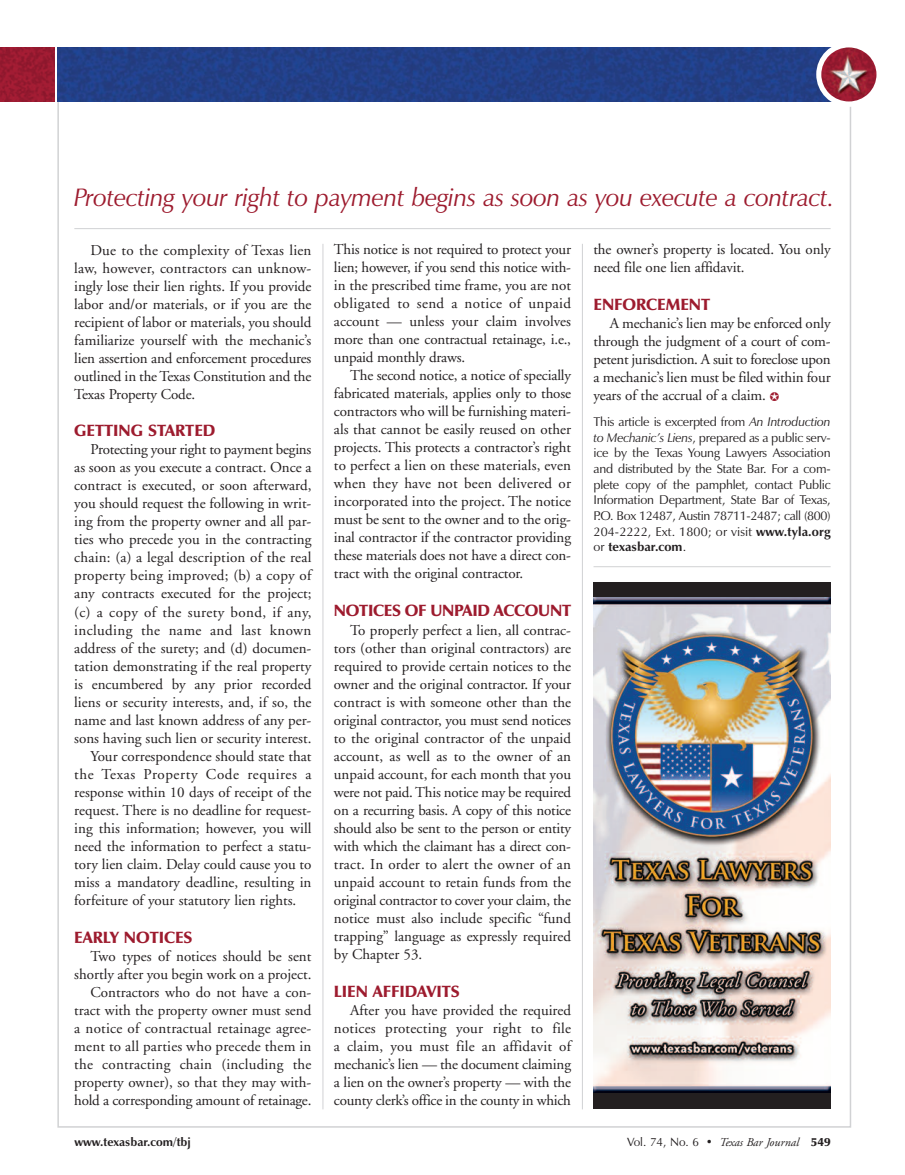
<style>
.page{position:relative;width:905px;height:1175px;background:#fff}
.page>*{position:absolute;margin:0;border:0;box-sizing:border-box;transform-origin:0 0}
.t1{font:italic 25.5px "Zapf Humanist 601 BT";letter-spacing:-.015em;color:#9d1b2e}
.t2{font:900 16.5px "Zapf Humanist 601 BT";color:#9d1b2e}
.t3{font:15px/18px "Adobe Garamond";color:#231f20;text-align:justify}
.t4{font:15px "Adobe Garamond";letter-spacing:.025em;color:#231f20}
.t5{font:15px "Adobe Garamond";letter-spacing:.04em;color:#231f20}
.t6{font:12.75px/15.6px "Zapf Humanist 601 BT";letter-spacing:-.025em;color:#231f20;text-align:justify}
.t7{font:italic 12px "Adobe Garamond";color:#231f20}
.t8{font:700 12px "Zapf Humanist 601 BT";color:#231f20}
.s1{font-family:"Monotype Sorts";font-size:12px;color:#9d1b2e}
.s2{font-style:italic}
.s3{font-weight:700}
.s4{font-family:"Zapf Humanist 601 BT";font-style:normal}
.s5{font-family:"Zapf Humanist 601 BT";font-weight:900;font-style:normal}
</style>
<div class="page">
<img style="left:0;top:47px;width:55px;height:54px">
<div style="left:56px;top:47px;width:788px;height:54px;background:#223f87"></div>
<div style="left:816px;top:42px;width:65px;height:65px;background:#fff;border-radius:50%"></div>
<img style="left:821px;top:47px;width:55px;height:54px">
<hr style="left:55px;top:47px;width:2px;height:55px;background:#fff">
<div style="left:593px;top:582px;width:237px;height:526px;background:#231f20"></div>
<hr style="left:322px;top:244px;width:1px;height:865px;background:#d1d2d4">
<hr style="left:582px;top:244px;width:1px;height:865px;background:#d1d2d4">
<hr style="left:593px;top:566px;width:237px;height:1px;background:#d1d2d4">
<hr style="left:74px;top:228px;width:756px;height:1px;background:#d1d2d4">
<img style="left:593px;top:597px;width:237px;height:495px">
<h1 class="t1" style="left:74px;top:187px;width:762px">Protecting your right to payment begins as soon as you execute a contract.</h1>
<p class="t3" style="left:74px;top:242px;width:239px;text-indent:16px">Due to the complexity of Texas lien law, however, contractors can unknow&shy;ingly lose their lien rights. If you provide labor and/or materials, or if you are the recipient of labor or materials, you should familiarize yourself with the mechanic’s lien assertion and enforcement procedures outlined in the Texas Constitution and the Texas Property Code.</p>
<p class="t2" style="left:74px;top:424px;width:143px">GETTING STARTED</p>
<p class="t3" style="left:90px;top:442px;width:222px">Protecting your right to payment begins</p>
<p class="t3" style="left:74px;top:460px;width:239px">as soon as you execute a contract. Once a</p>
<p class="t3" style="left:74px;top:478px;width:239px">contract is executed, or soon afterward,</p>
<p class="t3" style="left:74px;top:496px;width:239px">you should request the following in writ-</p>
<p class="t3" style="left:74px;top:514px;width:239px">ing from the property owner and all par-</p>
<p class="t3" style="left:74px;top:532px;width:239px">ties who precede you in the contracting</p>
<p class="t3" style="left:74px;top:550px;width:239px">chain: (a) a legal description of the real</p>
<p class="t3" style="left:74px;top:568px;width:239px">property being improved; (b) a copy of</p>
<p class="t3" style="left:74px;top:586px;width:239px">any contracts executed for the project;</p>
<p class="t4" style="left:74px;top:606px;width:239px">(c) a copy of the surety bond, if any,</p>
<p class="t4" style="left:74px;top:624px;width:239px">including the name and last known</p>
<p class="t3" style="left:74px;top:640px;width:239px">address of the surety; and (d) documen-</p>
<p class="t3" style="left:74px;top:658px;width:239px">tation demonstrating if the real property</p>
<p class="t3" style="left:74px;top:676px;width:239px">is encumbered by any prior recorded</p>
<p class="t3" style="left:74px;top:694px;width:239px">liens or security interests, and, if so, the</p>
<p class="t3" style="left:74px;top:712px;width:239px">name and last known address of any per-</p>
<p class="t3" style="left:74px;top:730px;width:239px">sons having such lien or security interest.</p>
<p class="t3" style="left:90px;top:748px;width:222px">Your correspondence should state that</p>
<p class="t5" style="left:74px;top:768px;width:239px">the Texas Property Code requires a</p>
<p class="t3" style="left:74px;top:784px;width:239px">response within 10 days of receipt of the</p>
<p class="t3" style="left:74px;top:802px;width:239px">request. There is no deadline for request-</p>
<p class="t3" style="left:74px;top:820px;width:239px">ing this information; however, you will</p>
<p class="t3" style="left:74px;top:838px;width:239px">need the information to perfect a statu-</p>
<p class="t3" style="left:74px;top:856px;width:239px">tory lien claim. Delay could cause you to</p>
<p class="t3" style="left:74px;top:874px;width:239px">miss a mandatory deadline, resulting in</p>
<p class="t3" style="left:74px;top:892px;width:223px">forfeiture of your statutory lien rights.</p>
<p class="t2" style="left:74px;top:930px;width:120px">EARLY NOTICES</p>
<p class="t3" style="left:74px;top:948px;width:239px;text-align:right">Two types of notices should be sent shortly after you begin work on a project.<br>Contractors who do not have a con&shy;tract with the property owner must send a notice of contractual retainage agree&shy;ment to all parties who precede them in the contracting chain (including the property owner), so that they may with&shy;hold a corresponding amount of retainage.</p>
<p class="t3" style="left:334px;top:241px;width:238px">This notice is not required to protect your lien; however, if you send this notice with&shy;in the prescribed time frame, you are not obligated to send a notice of unpaid account — unless your claim involves more than one contractual retainage, i.e., unpaid monthly draws.</p>
<p class="t3" style="left:334px;top:367px;width:238px;text-indent:16px">The second notice, a notice of specially fabricated materials, applies only to those contractors who will be furnishing materi&shy;als that cannot be easily reused on other projects. This protects a contractor’s right to perfect a lien on these materials, even when they have not been delivered or incorporated into the project. The notice must be sent to the owner and to the orig&shy;inal contractor if the contractor providing these materials does not have a direct con&shy;tract with the original contractor.</p>
<p class="t2" style="left:334px;top:604px;width:238px">NOTICES OF UNPAID ACCOUNT</p>
<p class="t3" style="left:334px;top:622px;width:239px;text-indent:16px">To properly perfect a lien, all contrac&shy;tors (other than original contractors) are required to provide certain notices to the owner and the original contractor. If your contract is with someone other than the original contractor, you must send notices to the original contractor of the unpaid account, as well as to the owner of an unpaid account, for each month that you were not paid. This notice may be required on a recurring basis. A copy of this notice should also be sent to the person or entity with which the claimant has a direct con&shy;tract. In order to alert the owner of an unpaid account to retain funds from the original contractor to cover your claim, the notice must also include specific “fund trapping” language as expressly required by Chapter 53.</p>
<p class="t2" style="left:334px;top:984px;width:127px">LIEN AFFIDAVITS</p>
<p class="t3" style="left:334px;top:1002px;width:239px;text-indent:16px">After you have provided the required notices protecting your right to file a claim, you must file an affidavit of mechanic’s lien — the document claiming a lien on the owner’s property — with the county clerk’s office in the county in which</p>
<p class="t3" style="left:593px;top:241px;width:238px">the owner’s property is located. You only need file one lien affidavit.</p>
<p class="t2" style="left:593px;top:298px;width:118px">ENFORCEMENT</p>
<p class="t3" style="left:593px;top:316px;width:238px;text-indent:16px">A mechanic’s lien may be enforced only through the judgment of a court of com&shy;petent jurisdiction. A suit to foreclose upon a mechanic’s lien must be filed within four years of the accrual of a claim. <span class="s1">J</span></p>
<p class="t6" style="left:593px;top:415px;width:238px">This article is excerpted from <span class="s2">An Introduction to Mechanic’s Liens</span>, prepared as a public serv&shy;ice by the Texas Young Lawyers Association and distributed by the State Bar. For a com&shy;plete copy of the pamphlet, contact Public Information Department, State Bar of Texas, P.O. Box 12487, Austin 78711-2487; call (800)<br>204-2222, Ext. 1800; or visit <span class="s3">www.tyla.org </span>or <span class="s3">texasbar.com</span>.</p>
<p class="t8" style="left:74px;top:1136px;width:118px">www.texasbar.com/tbj</p>
<p class="t7" style="left:627px;top:1137px;width:205px"><span class="s4">Vol. 74, No. 6 •</span> Texas Bar Journal <span class="s5">549</span></p>
</div>
